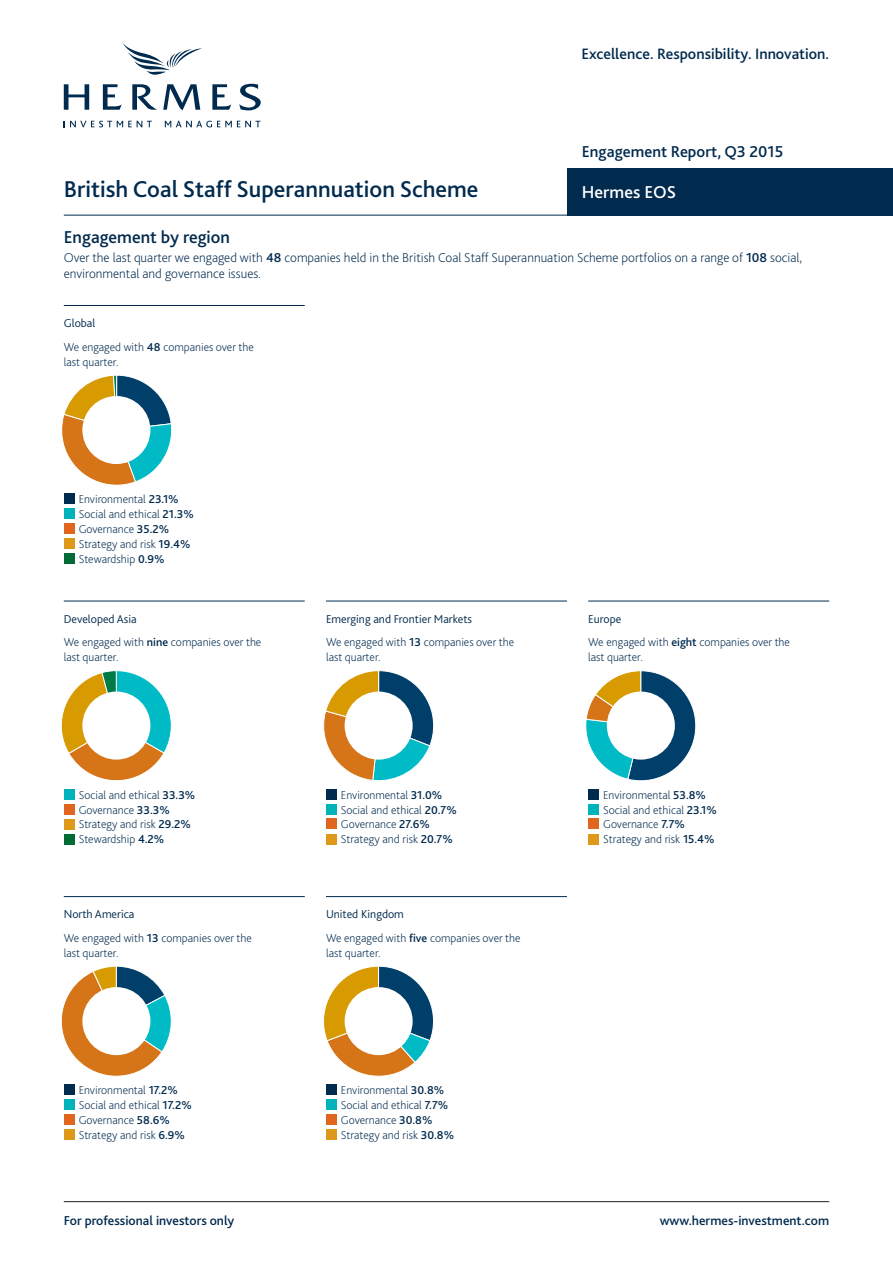
<style>
.page{position:relative;width:893px;height:1263px;background:#fff}
.page>*{position:absolute;margin:0;border:0;box-sizing:border-box;transform-origin:0 0}
.t1{font:500 24px "Bliss 2";color:#002a4e}
.t2{font:500 18px "Bliss 2";color:#002a4e}
.t3{font:500 18px "Bliss 2";color:#fff}
.t4{font:500 16.5px "Bliss 2";color:#002a4e}
.t5{font:500 15.75px "Bliss 2";color:#002a4e}
.t6{font:200 13.5px/16.5px "Bliss 2";color:#002a4e}
.t7{font:500 13.5px "Bliss 2";color:#002a4e}
.t8{font:200 12px/14.9px "Bliss 2";color:#002a4e}
.s1{font-weight:500}
.s2{font-weight:300}
</style>
<div class="page">
<svg style="left:64px;top:84px;width:25px;height:26px"></svg>
<svg style="left:103px;top:84px;width:19px;height:26px"></svg>
<svg style="left:212px;top:84px;width:19px;height:26px"></svg>
<svg style="left:132px;top:84px;width:25px;height:26px"></svg>
<svg style="left:163px;top:84px;width:37px;height:26px"></svg>
<svg style="left:239px;top:84px;width:22px;height:26px"></svg>
<svg style="left:64px;top:121px;width:88px;height:6px"></svg>
<svg style="left:165px;top:121px;width:96px;height:6px"></svg>
<svg style="left:122px;top:42px;width:80px;height:33px"></svg>
<hr style="left:64px;top:215px;width:829px;height:1px;background:#002a4e">
<div style="left:567px;top:168px;width:326px;height:47px;background:#002a4e"></div>
<hr style="left:64px;top:1201px;width:765px;height:1px;background:#231f20">
<hr style="left:64px;top:305px;width:241px;height:1px;background:#002a4e">
<hr style="left:588px;top:601px;width:241px;height:1px;background:#002a4e">
<hr style="left:64px;top:601px;width:241px;height:1px;background:#002a4e">
<hr style="left:64px;top:896px;width:241px;height:1px;background:#002a4e">
<hr style="left:326px;top:601px;width:241px;height:1px;background:#002a4e">
<hr style="left:326px;top:896px;width:241px;height:1px;background:#002a4e">
<div style="left:64px;top:493px;width:10px;height:11px;background:#002a4e"></div>
<div style="left:64px;top:508px;width:10px;height:11px;background:#00b3ba"></div>
<div style="left:64px;top:523px;width:10px;height:11px;background:#e0651f"></div>
<div style="left:64px;top:538px;width:10px;height:11px;background:#de981a"></div>
<div style="left:64px;top:553px;width:10px;height:11px;background:#006b35"></div>
<div style="left:64px;top:789px;width:10px;height:10px;background:#00b3ba"></div>
<div style="left:64px;top:804px;width:10px;height:10px;background:#e0651f"></div>
<div style="left:64px;top:819px;width:10px;height:10px;background:#de981a"></div>
<div style="left:64px;top:834px;width:10px;height:10px;background:#006b35"></div>
<div style="left:326px;top:789px;width:10px;height:10px;background:#002a4e"></div>
<div style="left:326px;top:804px;width:10px;height:10px;background:#00b3ba"></div>
<div style="left:326px;top:819px;width:10px;height:10px;background:#e0651f"></div>
<div style="left:326px;top:834px;width:10px;height:10px;background:#de981a"></div>
<div style="left:588px;top:789px;width:11px;height:10px;background:#002a4e"></div>
<div style="left:588px;top:804px;width:11px;height:10px;background:#00b3ba"></div>
<div style="left:588px;top:819px;width:11px;height:10px;background:#e0651f"></div>
<div style="left:588px;top:834px;width:11px;height:10px;background:#de981a"></div>
<div style="left:326px;top:1084px;width:10px;height:11px;background:#002a4e"></div>
<div style="left:326px;top:1099px;width:10px;height:11px;background:#00b3ba"></div>
<div style="left:326px;top:1114px;width:10px;height:11px;background:#e0651f"></div>
<div style="left:326px;top:1129px;width:10px;height:11px;background:#de981a"></div>
<div style="left:64px;top:1084px;width:10px;height:11px;background:#002a4e"></div>
<div style="left:64px;top:1099px;width:10px;height:11px;background:#00b3ba"></div>
<div style="left:64px;top:1114px;width:10px;height:11px;background:#e0651f"></div>
<div style="left:64px;top:1129px;width:10px;height:11px;background:#de981a"></div>
<svg style="left:61px;top:375px;width:111px;height:111px"></svg>
<svg style="left:585px;top:670px;width:111px;height:111px"></svg>
<svg style="left:61px;top:671px;width:111px;height:110px"></svg>
<svg style="left:61px;top:966px;width:111px;height:111px"></svg>
<svg style="left:323px;top:671px;width:111px;height:110px"></svg>
<svg style="left:323px;top:966px;width:111px;height:111px"></svg>
<div style="left:82px;top:396px;width:68px;height:68px;background:#fff;border-radius:50%"></div>
<div style="left:82px;top:691px;width:68px;height:69px;background:#fff;border-radius:50%"></div>
<div style="left:82px;top:987px;width:68px;height:68px;background:#fff;border-radius:50%"></div>
<div style="left:345px;top:691px;width:68px;height:69px;background:#fff;border-radius:50%"></div>
<div style="left:345px;top:987px;width:68px;height:68px;background:#fff;border-radius:50%"></div>
<div style="left:607px;top:691px;width:68px;height:69px;background:#fff;border-radius:50%"></div>
<h1 class="t1" style="left:64px;top:174px;width:416px">British Coal Staff Superannuation Scheme</h1>
<h3 class="t5" style="left:581px;top:44px;width:249px">Excellence. Responsibility. Innovation.</h3>
<h3 class="t4" style="left:582px;top:142px;width:203px">Engagement Report, Q3 2015</h3>
<h2 class="t3" style="left:582px;top:180px;width:96px">Hermes EOS</h2>
<h2 class="t2" style="left:64px;top:226px;width:168px">Engagement by region</h2>
<p class="t6" style="left:64px;top:249px;width:740px">Over the last quarter we engaged with <span class="s1">48</span> companies held in the British Coal Staff Superannuation Scheme portfolios on a range of <span class="s1">108</span> social, environmental and governance issues.</p>
<p class="t8" style="left:64px;top:311px;width:192px;line-height:23.5px"><span class="s2">Global<br></span>We engaged with <span class="s1">48</span> companies over the</p>
<p class="t8" style="left:64px;top:354px;width:56px">last quarter.</p>
<p class="t8" style="left:79px;top:492px;width:117px">Environmental <span class="s1">23.1%<br></span>Social and ethical <span class="s1">21.3%<br></span>Governance <span class="s1">35.2%<br></span>Strategy and risk <span class="s1">19.4%<br></span>Stewardship <span class="s1">0.9%</span></p>
<p class="t8" style="left:64px;top:607px;width:199px;line-height:23.5px"><span class="s2">Developed Asia<br></span>We engaged with <span class="s1">nine</span> companies over the</p>
<p class="t8" style="left:64px;top:650px;width:56px">last quarter.</p>
<p class="t8" style="left:326px;top:607px;width:190px;line-height:23.5px"><span class="s2">Emerging and Frontier Markets<br></span>We engaged with <span class="s1">13</span> companies over the</p>
<p class="t8" style="left:326px;top:650px;width:56px">last quarter.</p>
<p class="t8" style="left:588px;top:607px;width:203px;line-height:23.5px"><span class="s2">Europe<br></span>We engaged with <span class="s1">eight</span> companies over the</p>
<p class="t8" style="left:588px;top:650px;width:56px">last quarter.</p>
<p class="t8" style="left:79px;top:787px;width:118px">Social and ethical <span class="s1">33.3%<br></span>Governance <span class="s1">33.3%<br></span>Strategy and risk <span class="s1">29.2%<br></span>Stewardship <span class="s1">4.2%</span></p>
<p class="t8" style="left:341px;top:787px;width:117px">Environmental <span class="s1">31.0%<br></span>Social and ethical <span class="s1">20.7%<br></span>Governance <span class="s1">27.6%<br></span>Strategy and risk <span class="s1">20.7%</span></p>
<p class="t8" style="left:603px;top:787px;width:115px">Environmental <span class="s1">53.8%<br></span>Social and ethical <span class="s1">23.1%<br></span>Governance <span class="s1">7.7%<br></span>Strategy and risk <span class="s1">15.4%</span></p>
<p class="t8" style="left:64px;top:902px;width:190px;line-height:23.5px"><span class="s2">North America<br></span>We engaged with <span class="s1">13</span> companies over the</p>
<p class="t8" style="left:64px;top:945px;width:56px">last quarter.</p>
<p class="t8" style="left:79px;top:1083px;width:115px">Environmental <span class="s1">17.2%<br></span>Social and ethical <span class="s1">17.2%<br></span>Governance <span class="s1">58.6%<br></span>Strategy and risk <span class="s1">6.9%</span></p>
<p class="t8" style="left:326px;top:902px;width:196px;line-height:23.5px"><span class="s2">United Kingdom<br></span>We engaged with <span class="s1">five</span> companies over the</p>
<p class="t8" style="left:326px;top:945px;width:56px">last quarter.</p>
<p class="t8" style="left:341px;top:1083px;width:115px">Environmental <span class="s1">30.8%<br></span>Social and ethical <span class="s1">7.7%<br></span>Governance <span class="s1">30.8%<br></span>Strategy and risk <span class="s1">30.8%</span></p>
<p class="t7" style="left:64px;top:1212px;width:172px">For professional investors only</p>
<p class="t7" style="left:660px;top:1212px;width:171px">www.hermes-investment.com</p>
</div>
